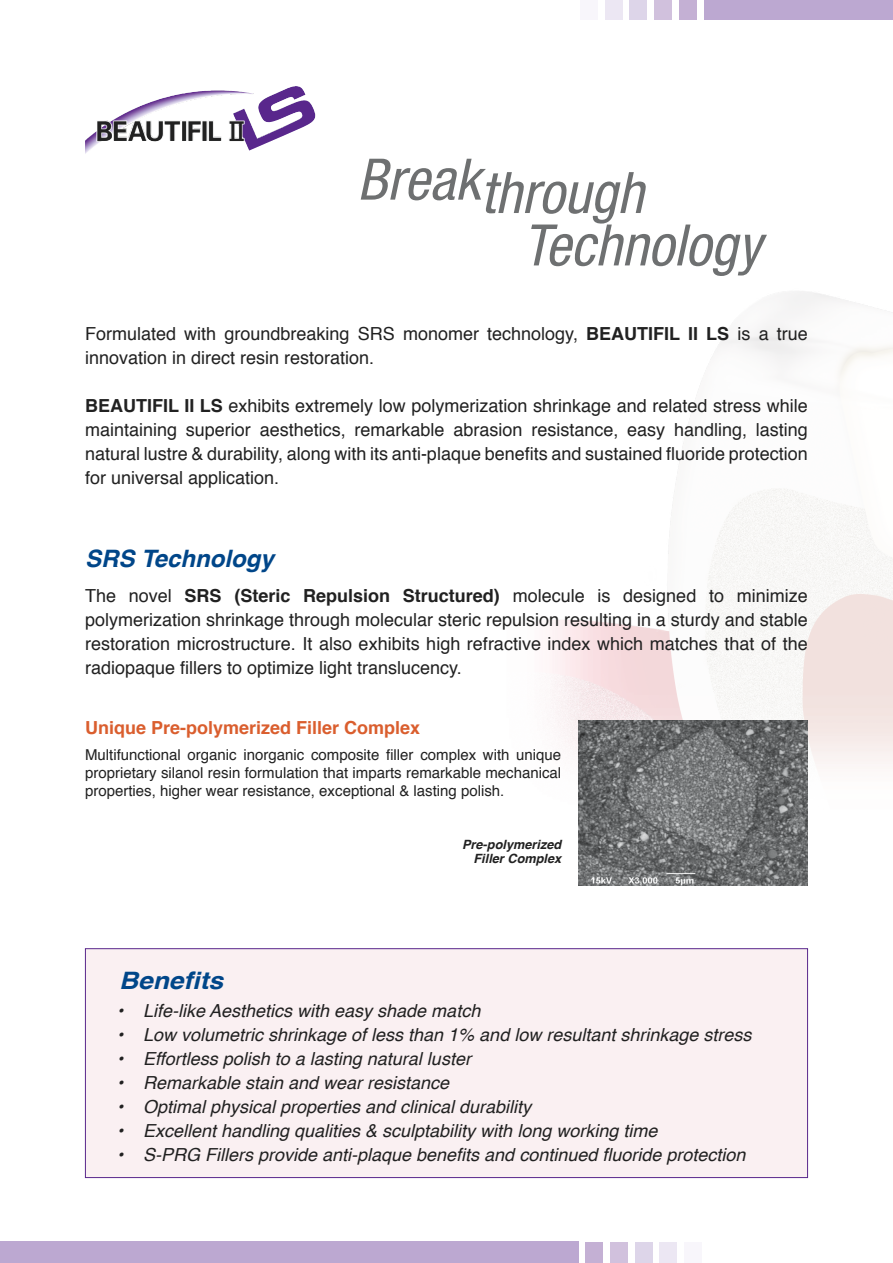
<style>
.page{position:relative;width:893px;height:1263px;background:#fff}
.page>*{position:absolute;margin:0;border:0;box-sizing:border-box;transform-origin:0 0}
.t1{font:italic condensed 57.3px "Helvetica Neue";color:#6e7071}
.t2{font:italic 700 24px "Helvetica";color:#004689}
.t3{font:italic 700 24px "Helvetica";color:#004689;scale:1.1 1}
.t4{font:18px/24px "Helvetica";color:#212121;text-align:justify}
.t5{font:italic 18px "Helvetica";color:#212121}
.t6{font:700 18px "Helvetica";color:#da5e2e}
.t7{font:15px/18px "Helvetica";color:#212121;text-align:justify}
.t8{font:italic 700 12.75px/13.5px "Helvetica";color:#212121;text-align:right}
.s1{font-weight:700}
</style>
<div class="page">
<img style="left:550px;top:291px;width:343px;height:473px">
<svg style="left:605px;top:0;width:288px;height:20px;background:#c9b8d9"></svg>
<svg style="left:0;top:1241px;width:677px;height:22px;background:#c1afd4"></svg>
<img style="left:578px;top:720px;width:230px;height:166px">
<img style="left:258px;top:86px;width:44px;height:37px">
<div style="left:85px;top:948px;width:723px;height:230px;background:#faf0f2;border:1px solid #59278c"></div>
<h1 class="t1" style="left:357px;top:160px;width:288px">Breakthrough</h1>
<h1 class="t1" style="left:523px;top:212px;width:240px">Technology</h1>
<p class="t4" style="left:85px;top:322px;width:724px">Formulated with groundbreaking SRS monomer technology, <span class="s1">BEAUTIFIL II LS</span> is a true innovation in direct resin restoration.</p>
<p class="t4" style="left:85px;top:394px;width:724px"><span class="s1">BEAUTIFIL II LS</span> exhibits extremely low polymerization shrinkage and related stress while maintaining superior aesthetics, remarkable abrasion resistance, easy handling, lasting natural lustre &amp; durability, along with its anti-plaque benefits and sustained fluoride protection for universal application.</p>
<h2 class="t2" style="left:85px;top:538px;width:190px">SRS Technology</h2>
<p class="t4" style="left:85px;top:585px;width:724px">The novel <span class="s1">SRS (Steric Repulsion Structured)</span> molecule is designed to minimize polymerization shrinkage through molecular steric repulsion resulting in a sturdy and stable restoration microstructure. It also exhibits high refractive index which matches that of the radiopaque fillers to optimize light translucency.</p>
<p class="t6" style="left:85px;top:713px;width:337px">Unique Pre-polymerized Filler Complex</p>
<p class="t7" style="left:85px;top:746px;width:478px">Multifunctional organic inorganic composite filler complex with unique proprietary silanol resin formulation that imparts remarkable mechanical properties, higher wear resistance, exceptional &amp; lasting polish.</p>
<p class="t8" style="left:462px;top:838px;width:101px">Pre-polymerized<br>Filler Complex</p>
<h2 class="t3" style="left:119px;top:961px;width:96px">Benefits</h2>
<p class="t5" style="left:118px;top:996px;width:364px">• Life-like Aesthetics with easy shade match</p>
<p class="t5" style="left:118px;top:1020px;width:635px">• Low volumetric shrinkage of less than 1% and low resultant shrinkage stress</p>
<p class="t5" style="left:118px;top:1044px;width:355px">• Effortless polish to a lasting natural luster</p>
<p class="t5" style="left:118px;top:1068px;width:333px">• Remarkable stain and wear resistance</p>
<p class="t5" style="left:118px;top:1092px;width:415px">• Optimal physical properties and clinical durability</p>
<p class="t5" style="left:118px;top:1116px;width:541px">• Excellent handling qualities &amp; sculptability with long working time</p>
<p class="t5" style="left:118px;top:1140px;width:629px">• S-PRG Fillers provide anti-plaque benefits and continued fluoride protection</p>
</div>
